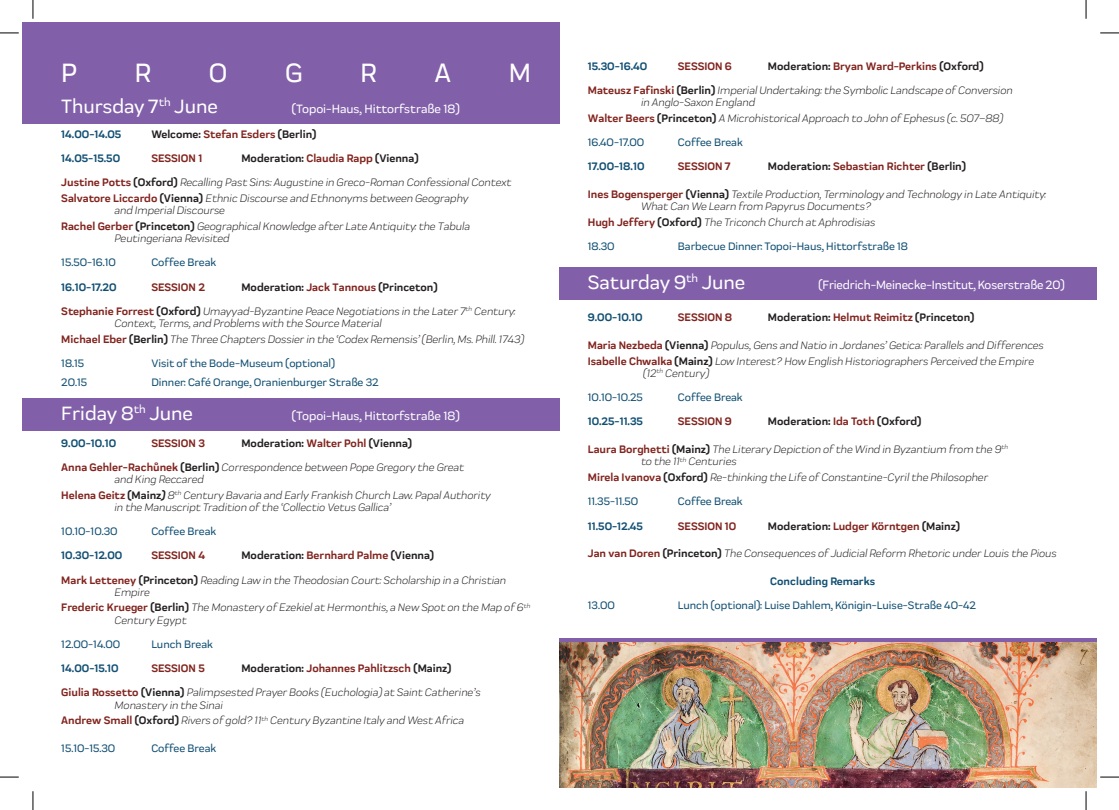
<style>
.page{position:relative;width:1119px;height:810px;background:#fff}
.page>*{position:absolute;margin:0;border:0;box-sizing:border-box;transform-origin:0 0}
.t1{font:500 27.5px "Praktika";color:#fff}
.t2{font:500 20px "Praktika";color:#fff}
.t3{font:500 12.5px "Praktika";letter-spacing:-.01em;color:#fff}
.t4{font:italic 11.25px/24.2px "Praktika";color:#231f20}
.t5{font:500 11.25px "Praktika";color:#114f73}
.t6{font:700 11.25px "Praktika";color:#231f20}
.t7{font:700 11.25px "Praktika";color:#114f73}
.t8{font:700 11.25px "Praktika";color:#81241e}
.s1{color:#81241e}
.s2{font-weight:700;font-style:normal}
.s3{font-weight:700;font-style:normal;color:#81241e}
.s4{font-weight:700}
.s5{font-weight:500;font-style:normal;color:#114f73}
</style>
<div class="page">
<div style="left:22px;top:22px;width:537px;height:72px;background:#8160a9"></div>
<div style="left:22px;top:91px;width:537px;height:33px;background:#8160a9"></div>
<div style="left:22px;top:398px;width:537px;height:33px;background:#8160a9"></div>
<img style="left:559px;top:641px;width:537px;height:147px">
<hr style="left:559px;top:638px;width:537px;height:3px;background:#8160a9">
<div style="left:559px;top:268px;width:537px;height:32px;background:#8160a9"></div>
<svg style="left:0;top:32px;width:19px;height:2px"></svg>
<svg style="left:1100px;top:32px;width:18px;height:2px"></svg>
<svg style="left:0;top:776px;width:19px;height:2px"></svg>
<svg style="left:1100px;top:776px;width:18px;height:2px"></svg>
<svg style="left:32px;top:0;width:2px;height:19px"></svg>
<svg style="left:32px;top:791px;width:2px;height:19px"></svg>
<svg style="left:1085px;top:0;width:1px;height:19px"></svg>
<svg style="left:1085px;top:791px;width:1px;height:19px"></svg>
<h1 class="t1" style="left:61px;top:52px;width:17px">P</h1>
<h1 class="t1" style="left:135px;top:52px;width:18px">R</h1>
<h1 class="t1" style="left:209px;top:52px;width:20px">O</h1>
<h1 class="t1" style="left:285px;top:52px;width:19px">G</h1>
<h1 class="t1" style="left:360px;top:52px;width:18px">R</h1>
<h1 class="t1" style="left:434px;top:52px;width:18px">A</h1>
<h1 class="t1" style="left:509px;top:52px;width:24px">M</h1>
<h2 class="t2" style="left:61px;top:91px;width:158px">Thursday 7<sup>th</sup> June</h2>
<p class="t3" style="left:292px;top:99px;width:169px">(Topoi-Haus, Hittorfstraße 18)</p>
<p class="t7" style="left:61px;top:125px;width:62px">14.00-14.05</p>
<p class="t6" style="left:151px;top:125px;width:166px">Welcome: <span class="s1">Stefan Esders</span> (Berlin)</p>
<p class="t7" style="left:61px;top:149px;width:60px">14.05-15.50</p>
<p class="t8" style="left:151px;top:149px;width:52px">SESSION 1</p>
<p class="t4" style="left:61px;top:146px;width:451px;text-indent:180px"><span class="s2">Moderation:</span> <span class="s3">Claudia Rapp</span> <span class="s2">(Vienna)<br></span><span class="s3">Justine Potts</span> <span class="s2">(Oxford)</span> Recalling Past Sins: Augustine in Greco-Roman Confessional Context</p>
<p class="t4" style="left:114px;top:192px;width:355px;line-height:12.1px;text-indent:-53px"><span class="s3">Salvatore Liccardo</span> <span class="s2">(Vienna)</span> Ethnic Discourse and Ethnonyms between Geography and Imperial Discourse</p>
<p class="t4" style="left:114px;top:219px;width:357px;line-height:12.1px;text-indent:-53px"><span class="s3">Rachel Gerber</span> <span class="s2">(Princeton)</span> Geographical Knowledge after Late Antiquity: the Tabula<br>Peutingeriana Revisited</p>
<p class="t5" style="left:61px;top:254px;width:56px">15.50-16.10</p>
<p class="t5" style="left:151px;top:254px;width:66px">Coffee Break</p>
<p class="t7" style="left:61px;top:278px;width:57px">16.10-17.20</p>
<p class="t8" style="left:151px;top:278px;width:55px">SESSION 2</p>
<p class="t4" style="left:61px;top:274px;width:455px;text-indent:180px"><span class="s2">Moderation:</span> <span class="s3">Jack Tannous</span> <span class="s2">(Princeton)<br></span><span class="s3">Stephanie Forrest</span> <span class="s2">(Oxford)</span> Umayyad-Byzantine Peace Negotiations in the Later 7<sup>th</sup> Century:</p>
<p class="t4" style="left:61px;top:315px;width:464px;line-height:15.6px;text-indent:53px">Context, Terms, and Problems with the Source Material<br><span class="s3">Michael Eber</span> <span class="s2">(Berlin)</span> The Three Chapters Dossier in the ‘Codex Remensis’ (Berlin, Ms. Phill. 1743)</p>
<p class="t5" style="left:61px;top:355px;width:24px">18.15</p>
<p class="t5" style="left:151px;top:355px;width:185px">Visit of the Bode-Museum (optional)</p>
<p class="t5" style="left:61px;top:374px;width:27px">20.15</p>
<p class="t5" style="left:151px;top:374px;width:229px">Dinner: Café Orange, Oranienburger Straße 32</p>
<h2 class="t2" style="left:61px;top:398px;width:133px">Friday 8<sup>th</sup> June</h2>
<p class="t3" style="left:292px;top:406px;width:169px">(Topoi-Haus, Hittorfstraße 18)</p>
<p class="t4" style="left:61px;top:430px;width:404px;text-indent:180px"><span class="s2">Moderation:</span> <span class="s3">Walter Pohl</span> <span class="s2">(Vienna)<br></span><span class="s3">Anna Gehler-Rachůnek</span> <span class="s2">(Berlin)</span> Correspondence between Pope Gregory the Great</p>
<p class="t4" style="left:61px;top:471px;width:431px;line-height:15.8px;text-indent:53px">and King Reccared<br><span class="s3">Helena Geitz</span> <span class="s2">(Mainz</span><span class="s4">)</span> 8<sup>th</sup> Century Bavaria and Early Frankish Church Law. Papal Authority</p>
<p class="t4" style="left:114px;top:494px;width:278px">in the Manuscript Tradition of the ‘Collectio Vetus Gallica’</p>
<p class="t5" style="left:61px;top:523px;width:58px">10.10-10.30</p>
<p class="t5" style="left:151px;top:523px;width:66px">Coffee Break</p>
<p class="t7" style="left:61px;top:547px;width:63px">10.30-12.00</p>
<p class="t8" style="left:151px;top:547px;width:55px">SESSION 4</p>
<p class="t7" style="left:61px;top:434px;width:56px">9.00-10.10</p>
<p class="t8" style="left:151px;top:434px;width:55px">SESSION 3</p>
<p class="t4" style="left:61px;top:543px;width:446px;text-indent:180px"><span class="s2">Moderation:</span> <span class="s3">Bernhard Palme</span> <span class="s2">(Vienna)<br></span><span class="s3">Mark Letteney</span> <span class="s2">(Princeton)</span> Reading Law in the Theodosian Court: Scholarship in a Christian</p>
<p class="t4" style="left:61px;top:583px;width:470px;line-height:15.6px;text-indent:53px">Empire<br><span class="s3">Frederic Krueger</span> <span class="s2">(Berlin)</span> The Monastery of Ezekiel at Hermonthis, a New Spot on the Map of 6<sup>th</sup></p>
<p class="t4" style="left:114px;top:607px;width:74px">Century Egypt</p>
<p class="t5" style="left:61px;top:636px;width:60px">12.00-14.00</p>
<p class="t5" style="left:151px;top:636px;width:63px">Lunch Break</p>
<p class="t7" style="left:61px;top:659px;width:59px">14.00-15.10</p>
<p class="t8" style="left:151px;top:659px;width:55px">SESSION 5</p>
<p class="t4" style="left:61px;top:655px;width:421px;text-indent:180px"><span class="s2">Moderation:</span> <span class="s3">Johannes Pahlitzsch</span> <span class="s2">(Mainz)<br></span><span class="s3">Giulia Rossetto</span> <span class="s2">(Vienna)</span> Palimpsested Prayer Books (Euchologia) at Saint Catherine’s</p>
<p class="t4" style="left:61px;top:696px;width:404px;line-height:15.8px;text-indent:53px">Monastery in the Sinai<br><span class="s3">Andrew Small</span> <span class="s2">(Oxford)</span> Rivers of gold? 11<sup>th</sup> Century Byzantine Italy and West Africa</p>
<p class="t5" style="left:61px;top:740px;width:56px">15.10-15.30</p>
<p class="t5" style="left:151px;top:740px;width:66px">Coffee Break</p>
<p class="t4" style="left:587px;top:53px;width:426px;text-indent:180px"><span class="s2">Moderation:</span> <span class="s3">Bryan Ward-Perkins</span> <span class="s2">(Oxford)<br></span><span class="s3">Mateusz Fafinski</span> <span class="s2">(Berlin)</span> Imperial Undertaking: the Symbolic Landscape of Conversion</p>
<p class="t4" style="left:587px;top:94px;width:416px;line-height:15.6px;text-indent:53px">in Anglo-Saxon England<br><span class="s3">Walter Beers</span> <span class="s2">(Princeton)</span> A Microhistorical Approach to John of Ephesus (c. 507–88)</p>
<p class="t5" style="left:587px;top:134px;width:58px">16.40-17.00</p>
<p class="t5" style="left:677px;top:134px;width:66px">Coffee Break</p>
<p class="t7" style="left:587px;top:158px;width:58px">17.00-18.10</p>
<p class="t8" style="left:677px;top:158px;width:54px">SESSION 7</p>
<p class="t6" style="left:767px;top:158px;width:199px">Moderation: <span class="s1">Sebastian Richter</span> (Berlin)</p>
<p class="t4" style="left:641px;top:188px;width:406px;line-height:12.1px;text-indent:-53px"><span class="s3">Ines Bogensperger</span> <span class="s2">(Vienna)</span> Textile Production, Terminology and Technology in Late Antiquity:<br>What Can We Learn from Papyrus Documents?</p>
<p class="t4" style="left:587px;top:209px;width:289px"><span class="s3">Hugh Jeffery</span> <span class="s2">(Oxford)</span> The Triconch Church at Aphrodisias<br><span class="s5">18.30</span></p>
<p class="t7" style="left:587px;top:57px;width:61px">15.30-16.40</p>
<p class="t8" style="left:677px;top:57px;width:56px">SESSION 6</p>
<p class="t5" style="left:677px;top:238px;width:232px">Barbecue Dinner: Topoi-Haus, Hittorfstraße 18</p>
<h2 class="t2" style="left:587px;top:267px;width:159px">Saturday 9<sup>th</sup> June</h2>
<p class="t3" style="left:818px;top:276px;width:248px">(Friedrich-Meinecke-Institut, Koserstraße 20)</p>
<p class="t7" style="left:587px;top:308px;width:56px">9.00-10.10</p>
<p class="t8" style="left:677px;top:308px;width:56px">SESSION 8</p>
<p class="t6" style="left:767px;top:308px;width:208px">Moderation: <span class="s1">Helmut Reimitz</span> (Princeton)</p>
<p class="t4" style="left:587px;top:337px;width:457px;line-height:15.6px"><span class="s3">Maria Nezbeda</span> <span class="s2">(Vienna)</span> Populus, Gens and Natio in Jordanes’ Getica: Parallels and Differences<br><span class="s3">Isabelle Chwalka</span> <span class="s2">(Mainz)</span> Low Interest? How English Historiographers Perceived the Empire</p>
<p class="t4" style="left:643px;top:360px;width:68px">(12<sup>th</sup> Century)</p>
<p class="t5" style="left:587px;top:389px;width:56px">10.10-10.25</p>
<p class="t5" style="left:677px;top:389px;width:66px">Coffee Break</p>
<p class="t7" style="left:587px;top:413px;width:57px">10.25-11.35</p>
<p class="t8" style="left:677px;top:413px;width:55px">SESSION 9</p>
<p class="t6" style="left:767px;top:413px;width:155px">Moderation: <span class="s1">Ida Toth</span> (Oxford)</p>
<p class="t4" style="left:641px;top:443px;width:368px;line-height:12.1px;text-indent:-53px"><span class="s3">Laura Borghetti</span> <span class="s2">(Mainz)</span> The Literary Depiction of the Wind in Byzantium from the 9<sup>th </sup>to the 11<sup>th</sup> Centuries</p>
<p class="t4" style="left:587px;top:464px;width:401px"><span class="s3">Mirela Ivanova</span> <span class="s2">(Oxford)</span> Re-thinking the Life of Constantine-Cyril the Philosopher<br><span class="s5">11.35-11.50</span></p>
<p class="t5" style="left:677px;top:493px;width:66px">Coffee Break</p>
<p class="t7" style="left:587px;top:517px;width:57px">11.50-12.45</p>
<p class="t8" style="left:677px;top:517px;width:60px">SESSION 10</p>
<p class="t6" style="left:767px;top:517px;width:193px">Moderation: <span class="s1">Ludger Körntgen</span> (Mainz)</p>
<p class="t4" style="left:587px;top:541px;width:470px"><span class="s3">Jan van Doren</span> <span class="s2">(Princeton)</span> The Consequences of Judicial Reform Rhetoric under Louis the Pious</p>
<p class="t7" style="left:770px;top:572px;width:106px">Concluding Remarks</p>
<p class="t5" style="left:587px;top:597px;width:29px">13.00</p>
<p class="t5" style="left:677px;top:597px;width:299px">Lunch (optional): Luise Dahlem, Königin-Luise-Straße 40-42</p>
</div>
